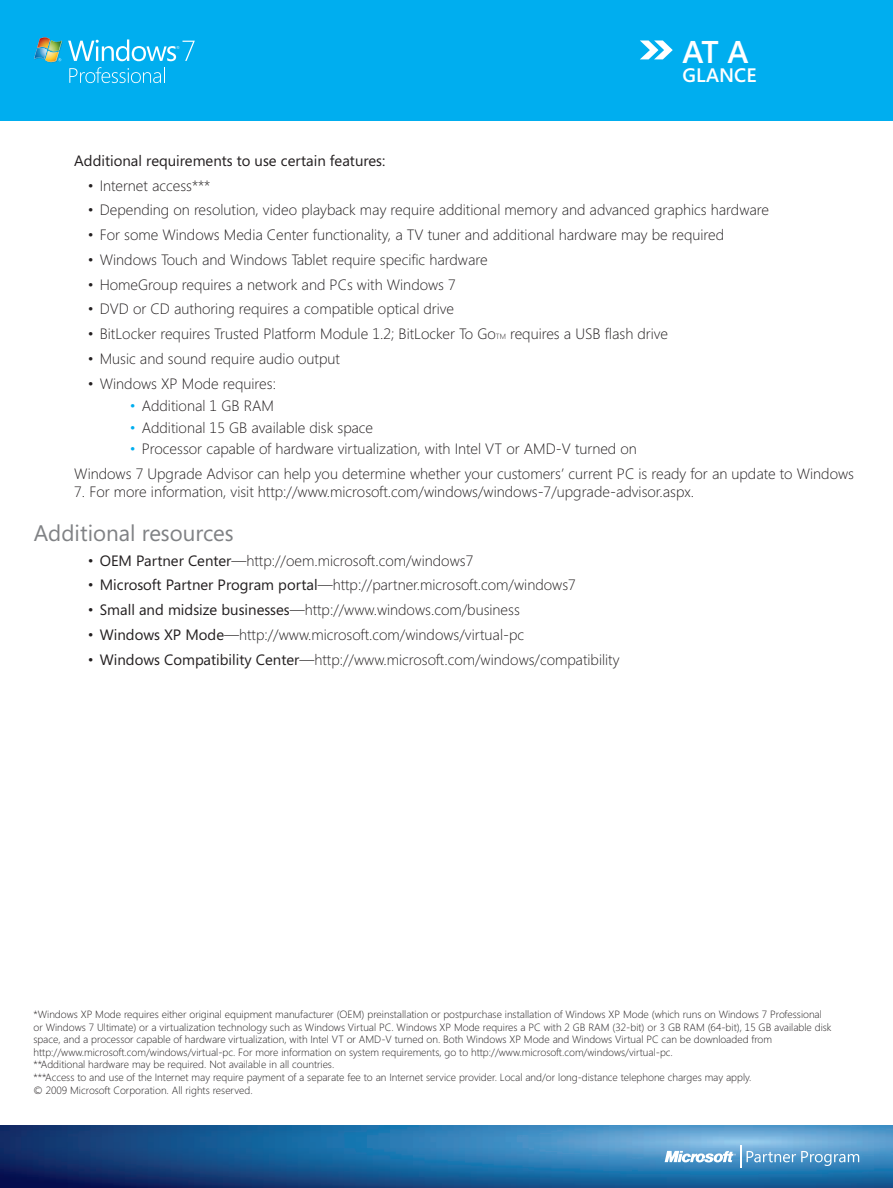
<style>
.page{position:relative;width:893px;height:1188px;background:#fff}
.page>*{position:absolute;margin:0;border:0;box-sizing:border-box;transform-origin:0 0}
.t1{font:600 31.5px "Segoe";color:#fff}
.t2{font:22.5px "Segoe";color:#808285}
.t3{font:600 19.5px "Segoe";color:#fff}
.t4{font:300 15px/24.8px "Segoe";color:#231f20}
.t5{font:15px "Segoe";color:#231f20}
.t6{font:300 10.5px/12.6px "Segoe";color:#231f20}
.s1{font-size:7.5px}
.s2{color:#00aeef}
.s3{font-weight:400}
</style>
<div class="page">
<img style="left:0;top:1125px;width:893px;height:63px">
<svg style="left:747px;top:1151px;width:112px;height:15px"></svg>
<svg style="left:665px;top:1145px;width:76px;height:23px"></svg>
<div style="left:0;top:0;width:893px;height:121px;background:#00aeef"></div>
<svg style="left:34px;top:37px;width:161px;height:46px"></svg>
<svg style="left:640px;top:41px;width:33px;height:18px"></svg>
<h1 class="t1" style="left:682px;top:33px;width:67px">AT A</h1>
<h3 class="t3" style="left:682px;top:64px;width:76px">GLANCE</h3>
<p class="t5" style="left:74px;top:152px;width:313px">Additional requirements to use certain features:</p>
<p class="t4" style="left:88px;top:173px;width:124px">• Internet access***</p>
<p class="t4" style="left:88px;top:198px;width:683px">• Depending on resolution, video playback may require additional memory and advanced graphics hardware</p>
<p class="t4" style="left:88px;top:223px;width:638px">• For some Windows Media Center functionality, a TV tuner and additional hardware may be required</p>
<p class="t4" style="left:88px;top:247px;width:401px">• Windows Touch and Windows Tablet require specific hardware</p>
<p class="t4" style="left:88px;top:272px;width:370px">• HomeGroup requires a network and PCs with Windows 7</p>
<p class="t4" style="left:88px;top:297px;width:368px">• DVD or CD authoring requires a compatible optical drive</p>
<p class="t4" style="left:88px;top:322px;width:582px">• BitLocker requires Trusted Platform Module 1.2; BitLocker To Go<span class="s1">TM</span> requires a USB flash drive</p>
<p class="t4" style="left:88px;top:346px;width:254px">• Music and sound require audio output</p>
<p class="t4" style="left:88px;top:371px;width:190px">• Windows XP Mode requires:</p>
<p class="t4" style="left:130px;top:394px;width:146px"><span class="s2">•</span> Additional 1 GB RAM</p>
<p class="t4" style="left:130px;top:415px;width:245px"><span class="s2">•</span> Additional 15 GB available disk space</p>
<p class="t4" style="left:74px;top:437px;width:781px;text-indent:56px"><span class="s2">•</span> Processor capable of hardware virtualization, with Intel VT or AMD-V turned on<br>Windows 7 Upgrade Advisor can help you determine whether your customers’ current PC is ready for an update to Windows</p>
<p class="t4" style="left:74px;top:480px;width:621px">7. For more information, visit http://www.microsoft.com/windows/windows-7/upgrade-advisor.aspx.</p>
<h2 class="t2" style="left:34px;top:520px;width:201px">Additional resources</h2>
<p class="t4" style="left:88px;top:548px;width:387px">• <span class="s3">OEM Partner Center</span>—http://oem.microsoft.com/windows7</p>
<p class="t4" style="left:88px;top:573px;width:490px">• <span class="s3">Microsoft Partner Program portal</span>—http://partner.microsoft.com/windows7</p>
<p class="t4" style="left:88px;top:597px;width:434px">• <span class="s3">Small and midsize businesses</span>—http://www.windows.com/business</p>
<p class="t4" style="left:88px;top:622px;width:438px">• <span class="s3">Windows XP Mode</span>—http://www.microsoft.com/windows/virtual-pc</p>
<p class="t4" style="left:88px;top:647px;width:533px">• <span class="s3">Windows Compatibility Center</span>—http://www.microsoft.com/windows/compatibility</p>
<p class="t6" style="left:34px;top:1008px;width:799px">*Windows XP Mode requires either original equipment manufacturer (OEM) preinstallation or postpurchase installation of Windows XP Mode (which runs on Windows 7 Professional or Windows 7 Ultimate) or a virtualization technology such as Windows Virtual PC. Windows XP Mode requires a PC with 2 GB RAM (32-bit) or 3 GB RAM (64-bit), 15 GB available disk space, and a processor capable of hardware virtualization, with Intel VT or AMD-V turned on. Both Windows XP Mode and Windows Virtual PC can be downloaded from http://www.microsoft.com/windows/virtual-pc. For more information on system requirements, go to http://www.microsoft.com/windows/virtual-pc.<br>**Additional hardware may be required. Not available in all countries.<br>***Access to and use of the Internet may require payment of a separate fee to an Internet service provider. Local and/or long-distance telephone charges may apply.<br>© 2009 Microsoft Corporation. All rights reserved.</p>
</div>
